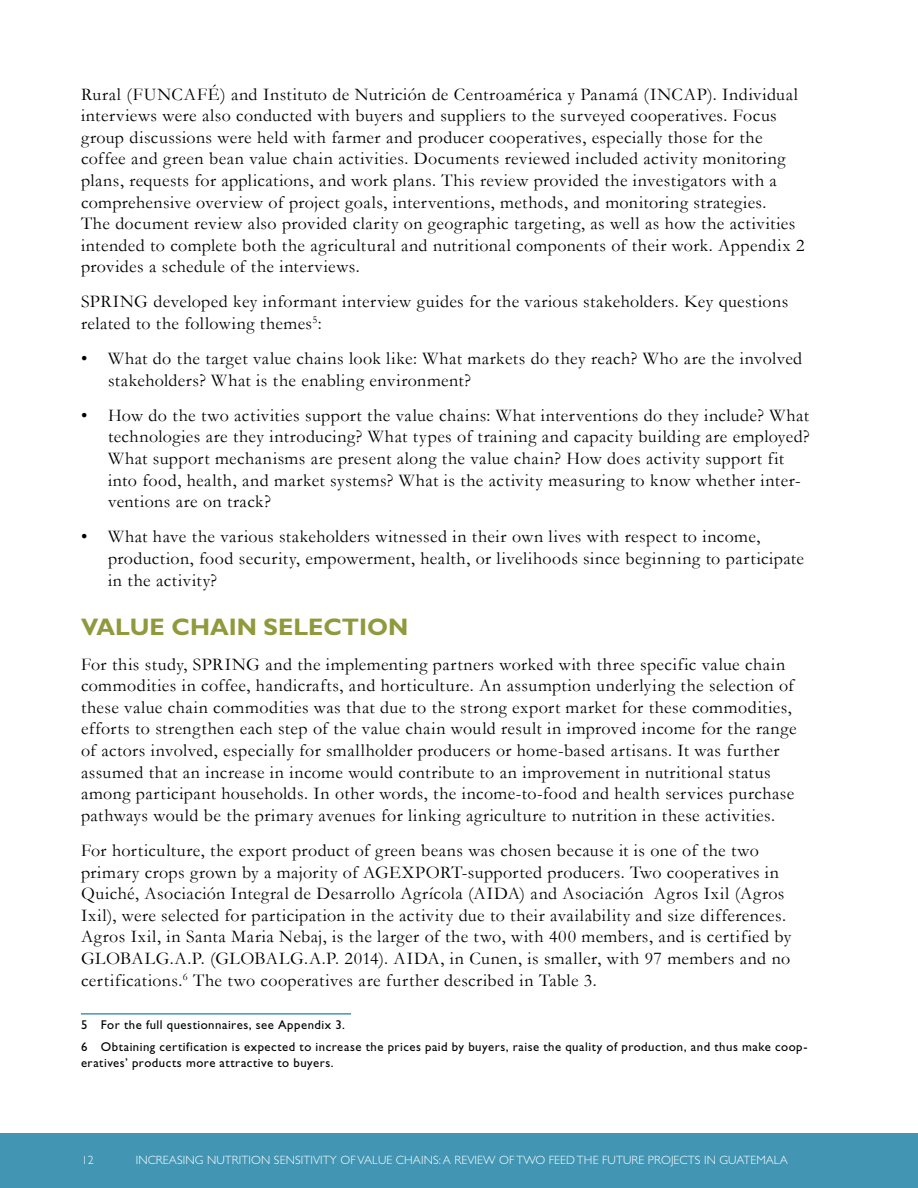
<style>
.page{position:relative;width:918px;height:1188px;background:#fff}
.page>*{position:absolute;margin:0;border:0;box-sizing:border-box;transform-origin:0 0}
.header1{font:700 24px "Gill Sans Std";color:#91993d}
.body_text{font:18px/21.6px "Garamond";letter-spacing:.025em;color:#000}
.Footnote{font:12.75px/15.3px "Gill Sans Std";letter-spacing:.04em;color:#000}
.t1{font:300 12px "Gill Sans Std";letter-spacing:.01em;color:#fff}
</style>
<div class="page">
<div style="left:0;top:1133px;width:918px;height:55px;background:#4296b4"></div>
<hr style="left:81px;top:1013px;width:270px;height:2px;background:#4296b4">
<p class="body_text" style="left:81px;top:83px;width:725px">Rural (FUNCAFÉ) and Instituto de Nutrición de Centroamérica y Panamá (INCAP). Individual interviews were also conducted with buyers and suppliers to the surveyed cooperatives. Focus group discussions were held with farmer and producer cooperatives, especially those for the coffee and green bean value chain activities. Documents reviewed included activity monitoring plans, requests for applications, and work plans. This review provided the investigators with a comprehensive overview of project goals, interventions, methods, and monitoring strategies.<br>The document review also provided clarity on geographic targeting, as well as how the activities intended to complete both the agricultural and nutritional components of their work. Appendix 2 provides a schedule of the interviews.</p>
<p class="body_text" style="left:81px;top:291px;width:709px">SPRING developed key informant interview guides for the various stakeholders. Key questions related to the following themes<sup>5</sup>:</p>
<p class="body_text" style="left:108px;top:347px;width:696px;text-indent:-27px">• What do the target value chains look like: What markets do they reach? Who are the involved stakeholders? What is the enabling environment?</p>
<p class="body_text" style="left:108px;top:404px;width:703px;text-indent:-27px">• How do the two activities support the value chains: What interventions do they include? What technologies are they introducing? What types of training and capacity building are employed?<br>What support mechanisms are present along the value chain? How does activity support fit into food, health, and market systems? What is the activity measuring to know whether inter&shy;ventions are on track?</p>
<p class="body_text" style="left:108px;top:526px;width:698px;text-indent:-27px">• What have the various stakeholders witnessed in their own lives with respect to income, production, food security, empowerment, health, or livelihoods since beginning to participate in the activity?</p>
<h1 class="header1" style="left:81px;top:612px;width:329px">VALUE CHAIN SELECTION</h1>
<p class="body_text" style="left:81px;top:653px;width:717px">For this study, SPRING and the implementing partners worked with three specific value chain commodities in coffee, handicrafts, and horticulture. An assumption underlying the selection of these value chain commodities was that due to the strong export market for these commodities, efforts to strengthen each step of the value chain would result in improved income for the range of actors involved, especially for smallholder producers or home-based artisans. It was further assumed that an increase in income would contribute to an improvement in nutritional status among participant households. In other words, the income-to-food and health services purchase pathways would be the primary avenues for linking agriculture to nutrition in these activities.</p>
<p class="body_text" style="left:81px;top:839px;width:712px">For horticulture, the export product of green beans was chosen because it is one of the two primary crops grown by a majority of AGEXPORT-supported producers. Two cooperatives in Quiché, Asociación Integral de Desarrollo Agrícola (AIDA) and Asociación Agros Ixil (Agros Ixil), were selected for participation in the activity due to their availability and size differences.<br>Agros Ixil, in Santa Maria Nebaj, is the larger of the two, with 400 members, and is certified by GLOBALG.A.P. (GLOBALG.A.P. 2014). AIDA, in Cunen, is smaller, with 97 members and no certifications.<sup>6</sup> The two cooperatives are further described in Table 3.</p>
<p class="Footnote" style="left:81px;top:1017px;width:266px">5 For the full questionnaires, see Appendix 3.</p>
<p class="Footnote" style="left:81px;top:1039px;width:728px">6 Obtaining certification is expected to increase the prices paid by buyers, raise the quality of production, and thus make coop&shy;eratives’ products more attractive to buyers.</p>
<p class="t1" style="left:82px;top:1153px;width:35px">12 I</p>
<p class="t1" style="left:138px;top:1153px;width:651px">NCREASING NUTRITION SENSITIVITY OF VALUE CHAI NS: A REVIEW OF TWO FEED THE FUTURE PROJECTS IN GUATEMALA</p>
</div>
